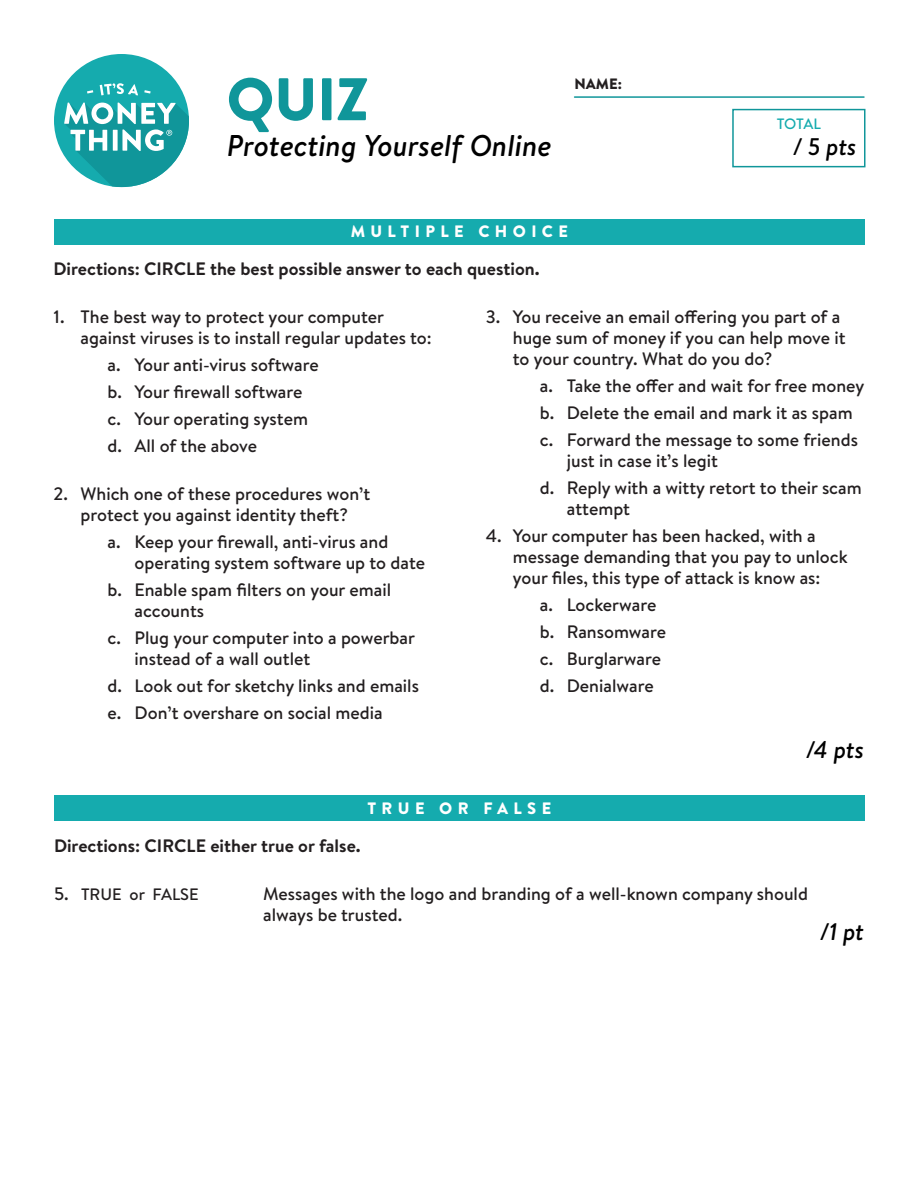
<style>
.page{position:relative;width:918px;height:1188px;background:#fff}
.page>*{position:absolute;margin:0;border:0;box-sizing:border-box;transform-origin:0 0}
.t1{font:900 60px "Brandon Text";color:#10969a}
.t2{font:italic 500 30px "Brandon Text";color:#000}
.Points{font:italic 500 24px "Brandon Text";letter-spacing:-.015em;color:#000}
.Q_-_True_or_False{font:500 18px/21px "Brandon Text";color:#231f20}
.Directions{font:700 18px "Brandon Text";color:#231f20}
.Subhead_-_White{font:900 16.5px "Brandon Text";letter-spacing:.325em;color:#fff}
.Q_-_True_or_False-2{font:500 16.5px "Brandon Text";color:#231f20}
.Total{font:500 15px "Brandon Text";letter-spacing:-.025em;color:#15abae}
.Name{font:900 15px "Brandon Text";color:#231f20}
.s1{font-size:18px}
</style>
<div class="page">
<div style="left:54px;top:219px;width:811px;height:26px;background:#15abae"></div>
<div style="left:54px;top:796px;width:811px;height:25px;background:#15abae"></div>
<div style="left:732px;top:109px;width:134px;height:58px;border:2px solid #10969a"></div>
<hr style="left:575px;top:96px;width:289px;height:2px;background:#10969a">
<div style="left:54px;top:54px;width:135px;height:133px;background:#15abae;border-radius:50%"></div>
<svg style="left:100px;top:83px;width:38px;height:12px"></svg>
<svg style="left:87px;top:90px;width:6px;height:4px"></svg>
<svg style="left:144px;top:90px;width:7px;height:4px"></svg>
<svg style="left:64px;top:103px;width:125px;height:84px"></svg>
<p class="t1" style="left:227px;top:57px;width:144px">QUIZ</p>
<p class="t2" style="left:227px;top:125px;width:326px">Protecting Yourself Online</p>
<p class="Name" style="left:575px;top:73px;width:49px">NAME:</p>
<p class="Subhead_-_White" style="left:351px;top:220px;width:219px">MULTIPLE CHOICE</p>
<p class="Total" style="left:777px;top:113px;width:46px">TOTAL</p>
<p class="Points" style="left:793px;top:130px;width:65px">/ 5 pts</p>
<p class="Directions" style="left:54px;top:257px;width:487px">Directions: CIRCLE the best possible answer to each question.</p>
<p class="Q_-_True_or_False" style="left:81px;top:306px;width:353px;text-indent:-27px">1. The best way to protect your computer against viruses is to install regular updates to:</p>
<p class="Q_-_True_or_False" style="left:108px;top:354px;width:213px">a. Your anti-virus software</p>
<p class="Q_-_True_or_False" style="left:108px;top:381px;width:196px">b. Your firewall software</p>
<p class="Q_-_True_or_False" style="left:108px;top:408px;width:202px">c. Your operating system</p>
<p class="Q_-_True_or_False" style="left:108px;top:435px;width:151px">d. All of the above</p>
<p class="Q_-_True_or_False" style="left:54px;top:483px;width:318px;text-align:center">2. Which one of these procedures won’t protect you against identity theft?</p>
<p class="Q_-_True_or_False" style="left:135px;top:531px;width:292px;text-indent:-27px">a. Keep your firewall, anti-virus and operating system software up to date</p>
<p class="Q_-_True_or_False" style="left:135px;top:579px;width:258px;text-indent:-27px">b. Enable spam filters on your email accounts</p>
<p class="Q_-_True_or_False" style="left:135px;top:627px;width:282px;text-indent:-27px">c. Plug your computer into a powerbar instead of a wall outlet</p>
<p class="Q_-_True_or_False" style="left:108px;top:675px;width:313px">d. Look out for sketchy links and emails</p>
<p class="Q_-_True_or_False" style="left:108px;top:702px;width:277px">e. Don’t overshare on social media</p>
<p class="Q_-_True_or_False" style="left:513px;top:306px;width:334px;text-indent:-27px">3. You receive an email offering you part of a huge sum of money if you can help move it to your country. What do you do?</p>
<p class="Q_-_True_or_False" style="left:540px;top:375px;width:326px">a. Take the offer and wait for free money</p>
<p class="Q_-_True_or_False" style="left:540px;top:402px;width:314px">b. Delete the email and mark it as spam</p>
<p class="Q_-_True_or_False" style="left:567px;top:429px;width:293px;text-indent:-27px">c. Forward the message to some friends just in case it’s legit</p>
<p class="Q_-_True_or_False" style="left:567px;top:477px;width:296px;text-indent:-27px">d. Reply with a witty retort to their scam attempt</p>
<p class="Q_-_True_or_False" style="left:513px;top:525px;width:336px;text-indent:-27px">4. Your computer has been hacked, with a message demanding that you pay to unlock your files, this type of attack is know as:</p>
<p class="Q_-_True_or_False" style="left:540px;top:594px;width:118px">a. Lockerware</p>
<p class="Q_-_True_or_False" style="left:540px;top:621px;width:128px">b. Ransomware</p>
<p class="Q_-_True_or_False" style="left:540px;top:648px;width:123px">c. Burglarware</p>
<p class="Q_-_True_or_False" style="left:540px;top:675px;width:115px">d. Denialware</p>
<p class="Subhead_-_White" style="left:367px;top:796px;width:185px">TRUE OR FALSE</p>
<p class="Directions" style="left:54px;top:833px;width:308px">Directions: CIRCLE either true or false.</p>
<p class="Points" style="left:806px;top:733px;width:59px">/4 pts</p>
<p class="Q_-_True_or_False-2" style="left:54px;top:883px;width:146px"><span class="s1">5.</span> TRUE or FALSE</p>
<p class="Q_-_True_or_False" style="left:263px;top:883px;width:546px">Messages with the logo and branding of a well-known company should always be trusted.</p>
<p class="Points" style="left:820px;top:915px;width:45px">/1 pt</p>
</div>
